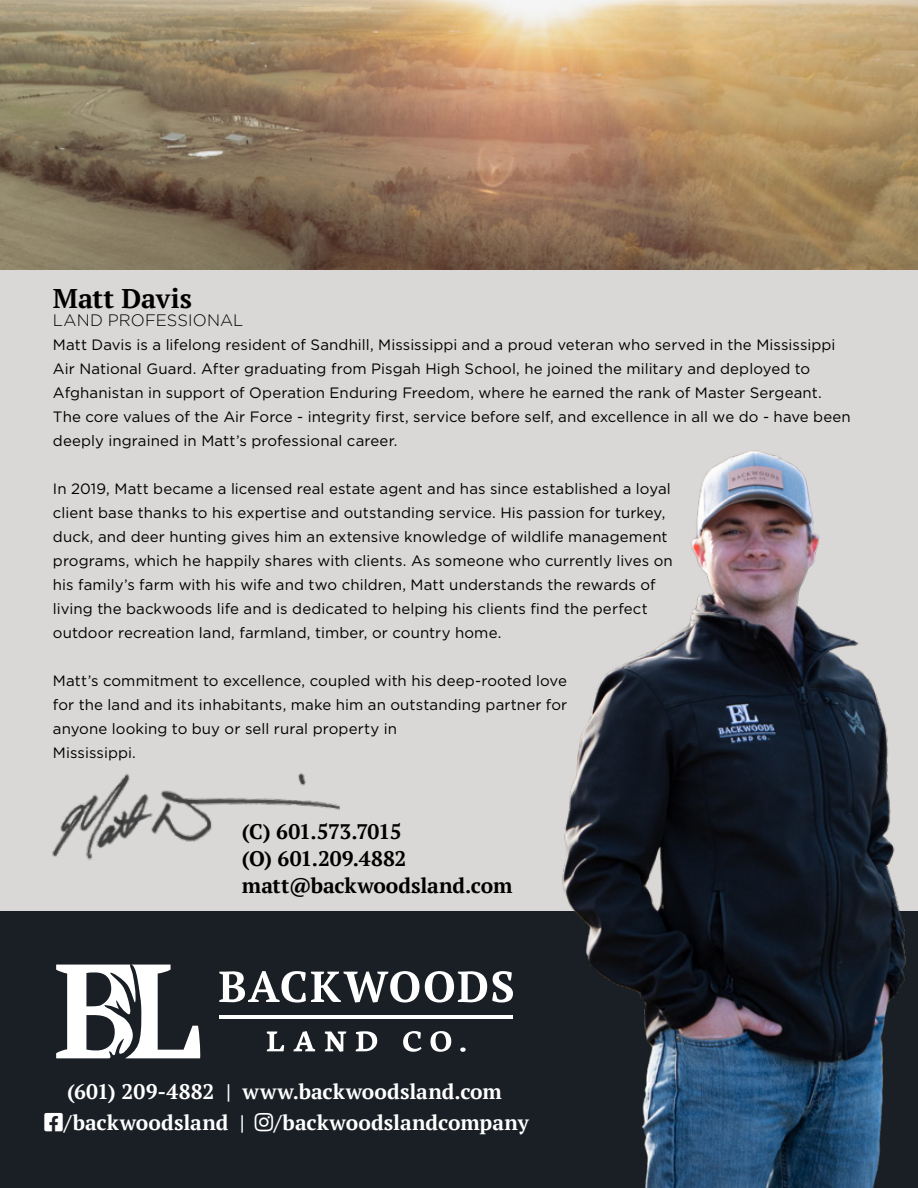
<style>
.page{position:relative;width:918px;height:1188px;background:#d9d8d6}
.page>*{position:absolute;margin:0;border:0;box-sizing:border-box;transform-origin:0 0}
.t1{font:700 27px "PT Serif";color:#000}
.t2{font:700 21px/31.5px "PT Serif";color:#fff}
.t3{font:700 21px/27px "PT Serif";letter-spacing:-.005em;color:#000}
.t4{font:300 16.5px "Gotham";letter-spacing:.005em;color:#000}
.t5{font:15px/24px "Gotham";letter-spacing:.005em;color:#000}
</style>
<div class="page">
<div style="left:0;top:911px;width:918px;height:277px;background:#191f25"></div>
<svg style="left:219px;top:971px;width:200px;height:32px"></svg>
<svg style="left:425px;top:971px;width:88px;height:32px"></svg>
<svg style="left:267px;top:1031px;width:17px;height:20px"></svg>
<svg style="left:293px;top:1031px;width:22px;height:20px"></svg>
<svg style="left:325px;top:1031px;width:21px;height:21px"></svg>
<svg style="left:356px;top:1031px;width:21px;height:20px"></svg>
<svg style="left:403px;top:1031px;width:18px;height:21px"></svg>
<svg style="left:430px;top:1031px;width:21px;height:21px"></svg>
<svg style="left:460px;top:1047px;width:6px;height:5px"></svg>
<hr style="left:219px;top:1015px;width:294px;height:3px;background:#fff">
<svg style="left:56px;top:965px;width:145px;height:93px"></svg>
<img style="left:0;top:0;width:918px;height:270px">
<img style="left:52px;top:773px;width:288px;height:87px">
<img style="left:562px;top:450px;width:344px;height:738px">
<h1 class="t1" style="left:53px;top:281px;width:141px">Matt Davis</h1>
<p class="t4" style="left:53px;top:311px;width:192px">LAND PROFESSIONAL</p>
<p class="t5" style="left:53px;top:333px;width:799px">Matt Davis is a lifelong resident of Sandhill, Mississippi and a proud veteran who served in the Mississippi Air National Guard. After graduating from Pisgah High School, he joined the military and deployed to Afghanistan in support of Operation Enduring Freedom, where he earned the rank of Master Sergeant.<br>The core values of the Air Force - integrity first, service before self, and excellence in all we do - have been deeply ingrained in Matt’s professional career.</p>
<p class="t5" style="left:53px;top:477px;width:621px">In 2019, Matt became a licensed real estate agent and has since established a loyal client base thanks to his expertise and outstanding service. His passion for turkey, duck, and deer hunting gives him an extensive knowledge of wildlife management programs, which he happily shares with clients. As someone who currently lives on his family’s farm with his wife and two children, Matt understands the rewards of living the backwoods life and is dedicated to helping his clients find the perfect outdoor recreation land, farmland, timber, or country home.</p>
<p class="t5" style="left:53px;top:669px;width:516px">Matt’s commitment to excellence, coupled with his deep-rooted love for the land and its inhabitants, make him an outstanding partner for anyone looking to buy or sell rural property in<br>Mississippi.</p>
<h2 class="t3" style="left:242px;top:818px;width:272px">(C) 601.573.7015<br>(O) 601.209.4882 matt@backwoodsland.com</h2>
<h2 class="t2" style="left:64px;top:1075px;width:439px">(601) 209-4882 | www.backwoodsland.com /backwoodsland |</h2>
<h2 class="t2" style="left:274px;top:1107px;width:256px">/backwoodslandcompany</h2>
</div>
